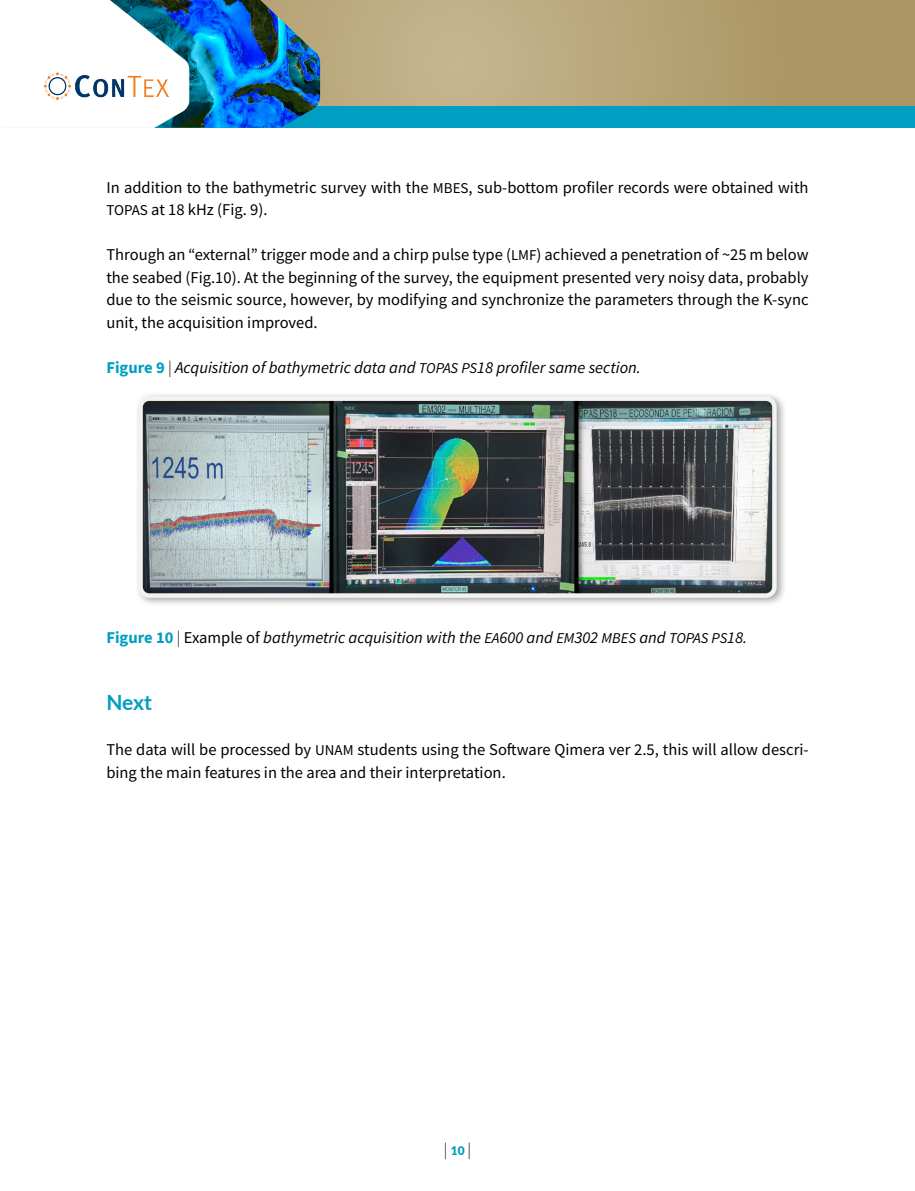
<style>
.page{position:relative;width:915px;height:1191px;background:#fff}
.page>*{position:absolute;margin:0;border:0;box-sizing:border-box;transform-origin:0 0}
._02_Subtítulo_N2{font:700 21px "Lato";color:#009ec2}
._01_Cuerpo_de_texto{font:16.5px/22.5px "Source Sans Pro";color:#000}
._01_Cuerpo_de_texto-2{font:italic 16.5px "Source Sans Pro";color:#000}
.t1{font:300 16.5px "Source Sans Pro";color:#000}
.s1{font-size:15px}
.s2{font-weight:700;font-style:normal;color:#009ec2}
.s3{font-weight:300;font-style:normal}
.s4{font-style:normal}
.s5{font-family:"Lato";font-weight:900;font-size:12px;color:#009ec2}
</style>
<div class="page">
<svg style="left:320px;top:0;width:594px;height:106px;background:#b7a477"></svg>
<div style="left:0;top:106px;width:914px;height:22px;background:#009ec2"></div>
<img style="left:215px;top:0;width:105px;height:128px">
<svg style="left:0;top:0;width:215px;height:128px"></svg>
<img style="left:43px;top:71px;width:127px;height:29px">
<div style="left:135px;top:392px;width:652px;height:215px;background:#000;opacity:.35"></div>
<img style="left:143px;top:401px;width:628px;height:192px">
<div style="left:138px;top:396px;width:638px;height:202px;border:4px solid #f2f2f2;border-radius:9px"></div>
<p class="_01_Cuerpo_de_texto" style="left:106px;top:176px;width:703px">In addition to the bathymetric survey with the <span class="s1">MBES</span>, sub-bottom profiler records were obtained with<br><span class="s1">TOPAS</span> at 18 kHz (Fig. 9).</p>
<p class="_01_Cuerpo_de_texto" style="left:106px;top:243px;width:703px;text-align:justify">Through an “external” trigger mode and a chirp pulse type (<span class="s1">LMF</span>) achieved a penetration of ~25 m below the seabed (Fig.10). At the beginning of the survey, the equipment presented very noisy data, probably due to the seismic source, however, by modifying and synchronize the parameters through the K-sync unit, the acquisition improved.</p>
<p class="_01_Cuerpo_de_texto-2" style="left:106px;top:357px;width:536px"><span class="s2">Figure 9</span> <span class="s3">|</span> Acquisition of bathymetric data and <span class="s1">TOPAS PS</span>18 profiler same section.</p>
<p class="_01_Cuerpo_de_texto-2" style="left:106px;top:627px;width:642px"><span class="s2">Figure 10</span> <span class="s3">|</span> <span class="s4">Example of</span> bathymetric acquisition with the <span class="s1">EA</span>600 and <span class="s1">EM</span>302 <span class="s1">MBES</span> and <span class="s1">TOPAS PS</span>18.</p>
<p class="_02_Subtítulo_N2" style="left:106px;top:687px;width:47px">Next</p>
<p class="_01_Cuerpo_de_texto" style="left:106px;top:738px;width:703px">The data will be processed by <span class="s1">UNAM</span> students using the Software Qimera ver 2.5, this will allow descri&shy;bing the main features in the area and their interpretation.</p>
<p class="t1" style="left:443px;top:1139px;width:29px">| <span class="s5">10</span> |</p>
</div>
